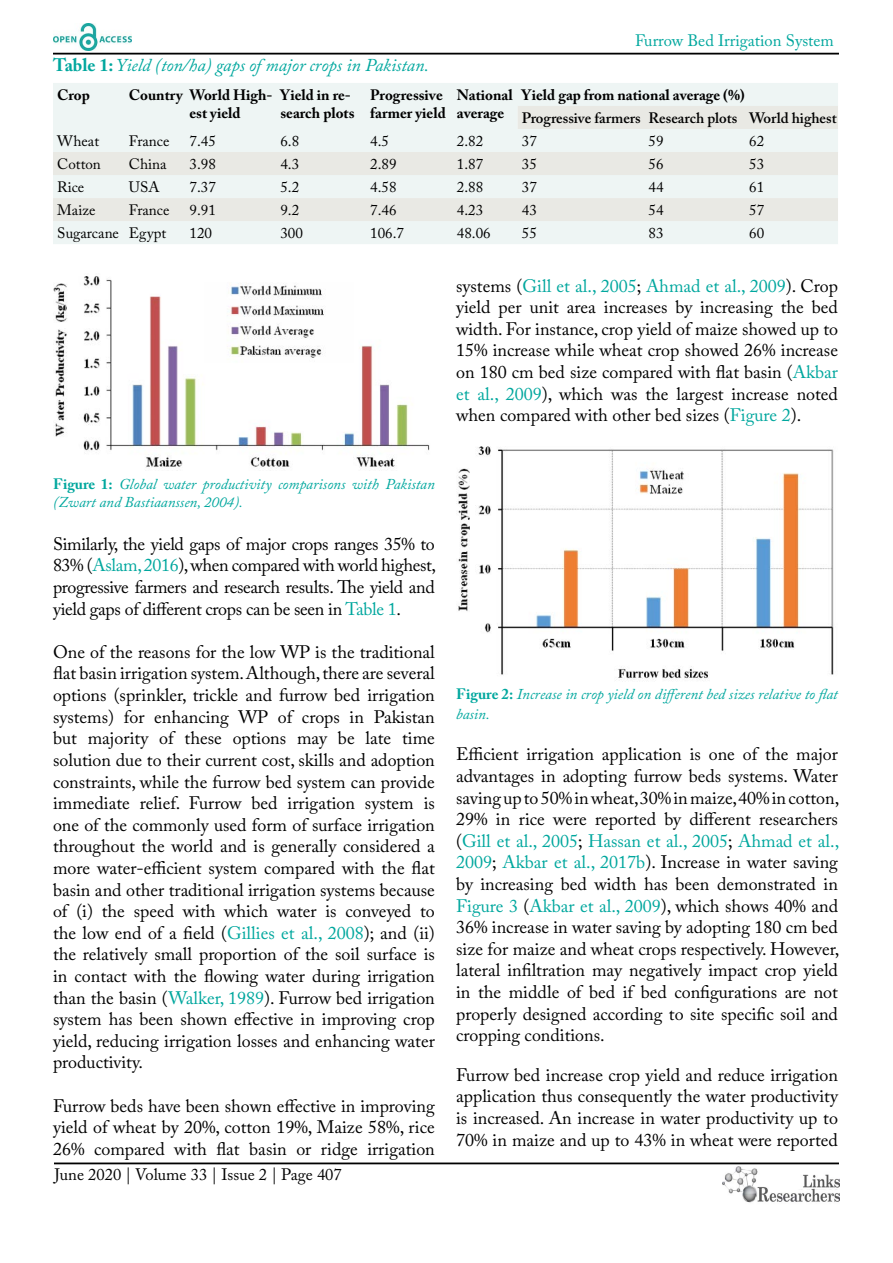
<style>
.page{position:relative;width:893px;height:1263px;background:#fff}
.page>*{position:absolute;margin:0;border:0;box-sizing:border-box;transform-origin:0 0}
.t1{font:18px/21.6px "Adobe Caslon Pro";color:#000;text-align:justify}
.t2{font:italic 18px "Adobe Caslon Pro";color:#00a79e}
.t3{font:16.5px "Adobe Caslon Pro";color:#000}
.t4{font:16.5px "Adobe Caslon Pro";color:#00a79e}
.t5{font:15px "Adobe Caslon Pro";color:#000}
.t6{font:italic 15px/18px "Adobe Caslon Pro";color:#00a79e}
.t7{font:700 15px/18px "Adobe Caslon Pro";color:#000}
.t8{font:600 15px "Adobe Caslon Pro";color:#000}
.s1{font-weight:700;font-style:normal}
.s2{color:#00a79e}
</style>
<div class="page">
<hr style="left:53px;top:53px;width:786px;height:2px;background:#000">
<hr style="left:54px;top:1162px;width:785px;height:2px;background:#000">
<img style="left:53px;top:24px;width:78px;height:27px">
<img style="left:723px;top:1166px;width:117px;height:37px">
<div style="left:53px;top:83px;width:785px;height:161px;background:#eef5f4"></div>
<svg style="left:53px;top:106px;width:785px;height:115px;background:#ebefec"></svg>
<img style="left:53px;top:276px;width:377px;height:192px">
<img style="left:458px;top:446px;width:376px;height:234px">
<p class="t4" style="left:635px;top:31px;width:200px">Furrow Bed Irrigation System</p>
<p class="t2" style="left:53px;top:55px;width:377px"><span class="s1">Table 1:</span> Yield (ton/ha) gaps of major crops in Pakistan.</p>
<p class="t7" style="left:57px;top:86px;width:34px">Crop</p>
<p class="t7" style="left:190px;top:86px;width:84px;text-indent:-61px">Country World High&shy;est yield</p>
<p class="t7" style="left:280px;top:86px;width:76px">Yield in re&shy;search plots</p>
<p class="t7" style="left:370px;top:86px;width:77px">Progressive farmer yield</p>
<p class="t7" style="left:457px;top:86px;width:57px">National average</p>
<p class="t7" style="left:522px;top:86px;width:225px">Yield gap from national average (%)</p>
<p class="t8" style="left:522px;top:109px;width:316px">Progressive farmers Research plots World highest</p>
<p class="t5" style="left:57px;top:132px;width:43px">Wheat</p>
<p class="t5" style="left:129px;top:132px;width:42px">France</p>
<p class="t5" style="left:190px;top:132px;width:28px">7.45</p>
<p class="t5" style="left:280px;top:132px;width:20px">6.8</p>
<p class="t5" style="left:370px;top:132px;width:20px">4.5</p>
<p class="t5" style="left:457px;top:132px;width:28px">2.82</p>
<p class="t5" style="left:522px;top:132px;width:16px">37</p>
<p class="t5" style="left:649px;top:132px;width:16px">59</p>
<p class="t5" style="left:749px;top:132px;width:16px">62</p>
<p class="t5" style="left:57px;top:155px;width:45px">Cotton</p>
<p class="t5" style="left:129px;top:155px;width:39px">China</p>
<p class="t5" style="left:190px;top:155px;width:28px">3.98</p>
<p class="t5" style="left:280px;top:155px;width:20px">4.3</p>
<p class="t5" style="left:370px;top:155px;width:28px">2.89</p>
<p class="t5" style="left:457px;top:155px;width:28px">1.87</p>
<p class="t5" style="left:522px;top:155px;width:16px">35</p>
<p class="t5" style="left:649px;top:155px;width:16px">56</p>
<p class="t5" style="left:749px;top:155px;width:16px">53</p>
<p class="t5" style="left:57px;top:178px;width:29px">Rice</p>
<p class="t5" style="left:129px;top:178px;width:32px">USA</p>
<p class="t5" style="left:190px;top:178px;width:28px">7.37</p>
<p class="t5" style="left:280px;top:178px;width:20px">5.2</p>
<p class="t5" style="left:370px;top:178px;width:28px">4.58</p>
<p class="t5" style="left:457px;top:178px;width:28px">2.88</p>
<p class="t5" style="left:522px;top:178px;width:16px">37</p>
<p class="t5" style="left:649px;top:178px;width:16px">44</p>
<p class="t5" style="left:749px;top:178px;width:16px">61</p>
<p class="t5" style="left:57px;top:201px;width:40px">Maize</p>
<p class="t5" style="left:129px;top:201px;width:42px">France</p>
<p class="t5" style="left:190px;top:201px;width:28px">9.91</p>
<p class="t5" style="left:280px;top:201px;width:20px">9.2</p>
<p class="t5" style="left:370px;top:201px;width:28px">7.46</p>
<p class="t5" style="left:457px;top:201px;width:28px">4.23</p>
<p class="t5" style="left:522px;top:201px;width:16px">43</p>
<p class="t5" style="left:649px;top:201px;width:16px">54</p>
<p class="t5" style="left:749px;top:201px;width:16px">57</p>
<p class="t5" style="left:57px;top:224px;width:110px">Sugarcane Egypt</p>
<p class="t5" style="left:190px;top:224px;width:24px">120</p>
<p class="t5" style="left:280px;top:224px;width:24px">300</p>
<p class="t5" style="left:370px;top:224px;width:35px">106.7</p>
<p class="t5" style="left:457px;top:224px;width:35px">48.06</p>
<p class="t5" style="left:522px;top:224px;width:16px">55</p>
<p class="t5" style="left:649px;top:224px;width:16px">83</p>
<p class="t5" style="left:749px;top:224px;width:16px">60</p>
<p class="t6" style="left:53px;top:474px;width:383px"><span class="s1">Figure 1:</span> Global water productivity comparisons with Pakistan (Zwart and Bastiaanssen, 2004).</p>
<p class="t1" style="left:53px;top:533px;width:385px">Similarly, the yield gaps of major crops ranges 35% to 83% (<span class="s2">Aslam, 2016</span>), when compared with world highest, progressive farmers and research results. The yield and yield gaps of different crops can be seen in <span class="s2">Table 1</span>.</p>
<p class="t1" style="left:53px;top:641px;width:383px">One of the reasons for the low WP is the traditional flat basin irrigation system. Although, there are several options (sprinkler, trickle and furrow bed irrigation systems) for enhancing WP of crops in Pakistan but majority of these options may be late time solution due to their current cost, skills and adoption constraints, while the furrow bed system can provide immediate relief. Furrow bed irrigation system is one of the commonly used form of surface irrigation throughout the world and is generally considered a more water-efficient system compared with the flat basin and other traditional irrigation systems because of (i) the speed with which water is conveyed to the low end of a field (<span class="s2">Gillies et al., 2008</span>); and (ii) the relatively small proportion of the soil surface is in contact with the flowing water during irrigation than the basin (<span class="s2">Walker, 1989</span>). Furrow bed irrigation system has been shown effective in improving crop yield, reducing irrigation losses and enhancing water productivity.</p>
<p class="t1" style="left:53px;top:1094px;width:383px">Furrow beds have been shown effective in improving yield of wheat by 20%, cotton 19%, Maize 58%, rice 26% compared with flat basin or ridge irrigation</p>
<p class="t3" style="left:54px;top:1165px;width:289px">June 2020 | Volume 33 | Issue 2 | Page 407</p>
<p class="t1" style="left:456px;top:275px;width:383px">systems (<span class="s2">Gill et al., 2005</span>; <span class="s2">Ahmad et al., 2009</span>). Crop yield per unit area increases by increasing the bed width. For instance, crop yield of maize showed up to 15% increase while wheat crop showed 26% increase on 180 cm bed size compared with flat basin (<span class="s2">Akbar et al., 2009</span>), which was the largest increase noted when compared with other bed sizes (<span class="s2">Figure 2</span>).</p>
<p class="t6" style="left:456px;top:684px;width:383px;line-height:19.8px"><span class="s1">Figure 2:</span> Increase in crop yield on different bed sizes relative to flat basin.</p>
<p class="t1" style="left:456px;top:743px;width:385px">Efficient irrigation application is one of the major advantages in adopting furrow beds systems. Water saving up to 50% in wheat, 30% in maize, 40% in cotton, 29% in rice were reported by different researchers (<span class="s2">Gill et al., 2005</span>; <span class="s2">Hassan et al., 2005</span>; <span class="s2">Ahmad et al., 2009</span>; <span class="s2">Akbar et al., 2017b</span>). Increase in water saving by increasing bed width has been demonstrated in <span class="s2">Figure 3</span> (<span class="s2">Akbar et al., 2009</span>), which shows 40% and 36% increase in water saving by adopting 180 cm bed size for maize and wheat crops respectively. However, lateral infiltration may negatively impact crop yield in the middle of bed if bed configurations are not properly designed according to site specific soil and cropping conditions.</p>
<p class="t1" style="left:456px;top:1064px;width:383px">Furrow bed increase crop yield and reduce irrigation application thus consequently the water productivity is increased. An increase in water productivity up to 70% in maize and up to 43% in wheat were reported</p>
</div>
